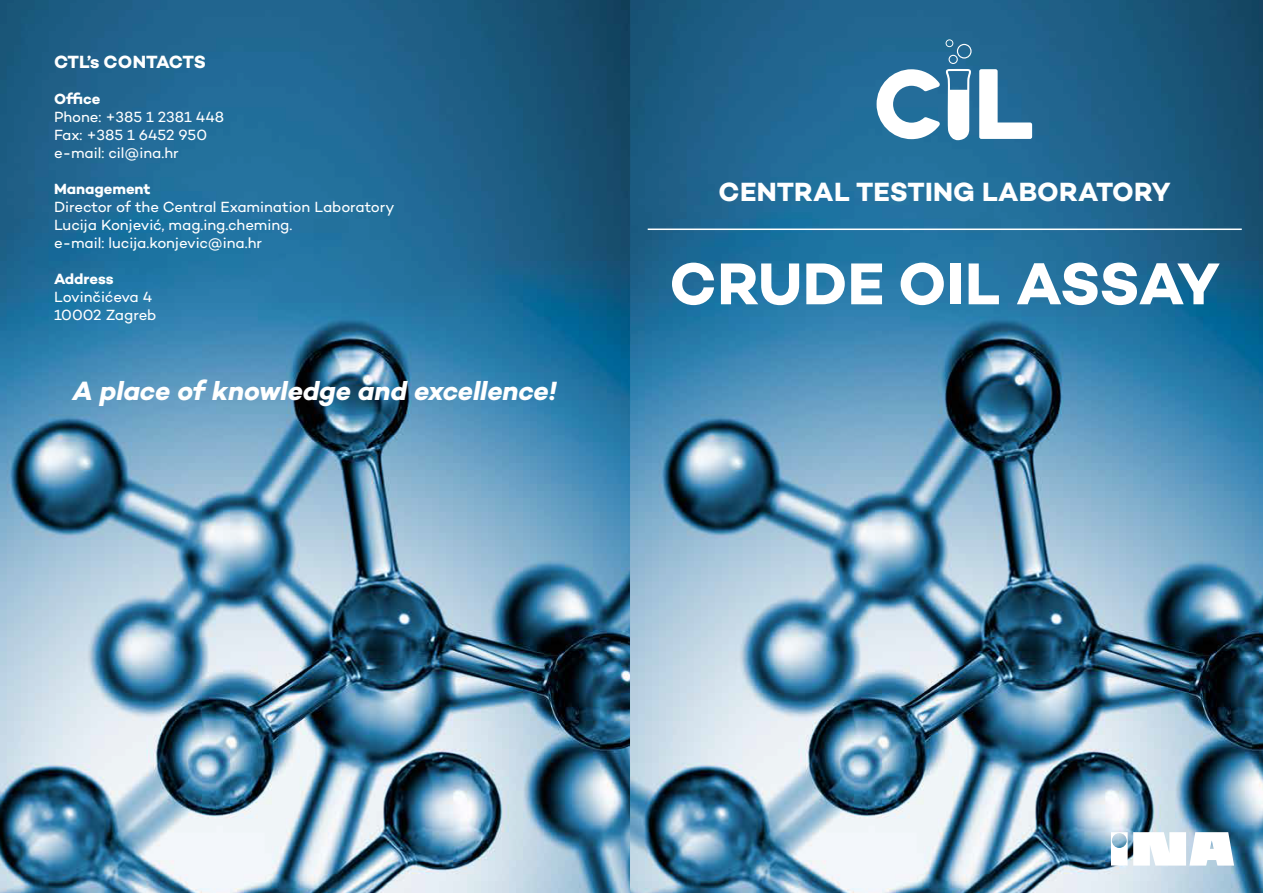
<style>
.page{position:relative;width:1263px;height:893px;background:#fff}
.page>*{position:absolute;margin:0;border:0;box-sizing:border-box;transform-origin:0 0}
.t1{font:700 60px "Campton";letter-spacing:-.005em;color:#fff}
.t2{font:italic 700 26.85px "Campton";letter-spacing:-.005em;color:#fff}
.t3{font:700 26.85px "Campton";letter-spacing:.01em;color:#fff}
.t4{font:700 18px "Campton";letter-spacing:-.02em;color:#fff}
.t5{font:15px "Campton";letter-spacing:-.005em;color:#fff}
.t6{font:700 15px "Campton";letter-spacing:-.005em;color:#fff}
</style>
<div class="page">
<img style="left:629px;top:0;width:634px;height:893px">
<img style="left:0;top:0;width:629px;height:893px">
<svg style="left:979px;top:69px;width:53px;height:70px"></svg>
<svg style="left:876px;top:39px;width:95px;height:101px"></svg>
<svg style="left:1111px;top:832px;width:123px;height:34px"></svg>
<hr style="left:648px;top:229px;width:594px;height:1px;background:#fff">
<p class="t4" style="left:54px;top:51px;width:153px">CTL’s CONTACTS</p>
<p class="t6" style="left:54px;top:90px;width:48px">Office</p>
<p class="t5" style="left:54px;top:108px;width:172px">Phone: +385 1 2381 448</p>
<p class="t5" style="left:54px;top:126px;width:155px">Fax: +385 1 6452 950</p>
<p class="t5" style="left:54px;top:144px;width:126px">e-mail: cil@ina.hr</p>
<p class="t6" style="left:54px;top:180px;width:98px">Management</p>
<p class="t5" style="left:54px;top:198px;width:342px">Director of the Central Examination Laboratory</p>
<p class="t5" style="left:54px;top:216px;width:240px">Lucija Konjević, mag.ing.cheming.</p>
<p class="t5" style="left:54px;top:234px;width:210px">e-mail: lucija.konjevic@ina.hr</p>
<p class="t6" style="left:54px;top:270px;width:61px">Address</p>
<p class="t5" style="left:54px;top:288px;width:100px">Lovinčićeva 4</p>
<p class="t5" style="left:54px;top:306px;width:104px">10002 Zagreb</p>
<p class="t2" style="left:72px;top:373px;width:486px">A place of knowledge and excellence!</p>
<p class="t3" style="left:719px;top:175px;width:454px">CENTRAL TESTING LABORATORY</p>
<p class="t1" style="left:669px;top:246px;width:552px">CRUDE OIL ASSAY</p>
</div>
